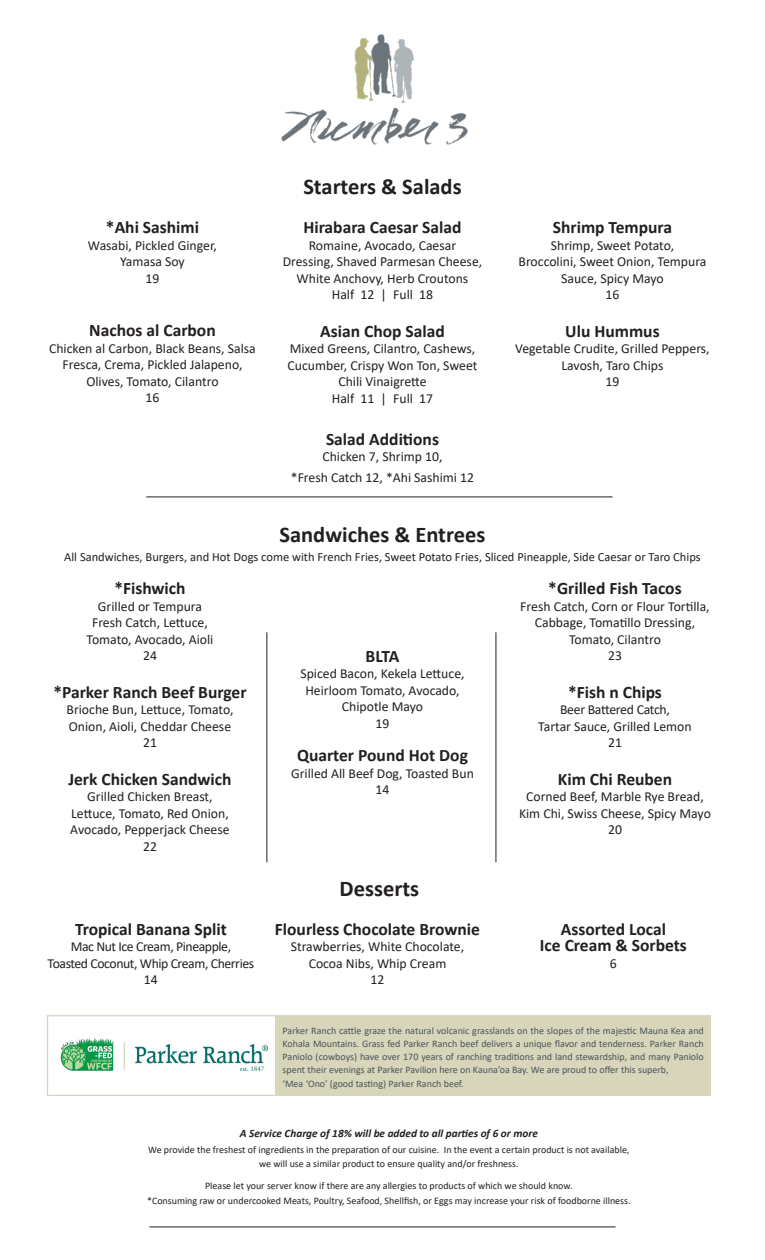
<style>
.page{position:relative;width:765px;height:1260px;background:#fff}
.page>*{position:absolute;margin:0;border:0;box-sizing:border-box;transform-origin:0 0}
.t1{font:700 22.5px "Calibri";color:#231f20}
.t2{font:700 17.5px "Calibri";color:#231f20}
.t3{font:13.75px/16.5px "Calibri";color:#231f20;text-align:center}
.t4{font:13.75px/16.5px "Calibri";letter-spacing:-.03em;color:#231f20;text-align:center}
.t5{font:13.75px "Calibri";letter-spacing:-.02em;color:#231f20}
.t6{font:12.5px "Calibri";color:#231f20}
.t7{font:italic 700 11.25px "Calibri";color:#231f20}
.t8{font:10px/13.1px "Calibri";color:#4b5358;text-align:justify}
.t9{font:10px "Calibri";color:#231f20}
</style>
<div class="page">
<hr style="left:267px;top:632px;width:1px;height:230px;background:#231f20">
<hr style="left:496px;top:632px;width:1px;height:230px;background:#231f20">
<hr style="left:149px;top:1227px;width:467px;height:1px;background:#231f20">
<hr style="left:146px;top:497px;width:466px;height:1px;background:#231f20">
<img style="left:281px;top:34px;width:187px;height:111px">
<div style="left:276px;top:1016px;width:434px;height:79px;background:#d7d6bb"></div>
<img style="left:135px;top:1044px;width:133px;height:26px">
<div style="left:47px;top:1015px;width:664px;height:81px;border:1px solid #d7d6bb"></div>
<img style="left:60px;top:1038px;width:54px;height:33px">
<svg style="left:124px;top:1042px;width:1px;height:27px"></svg>
<p class="t2" style="left:106px;top:215px;width:95px">*Ahi Sashimi</p>
<p class="t3" style="left:88px;top:237px;width:131px">Wasabi, Pickled Ginger,</p>
<p class="t3" style="left:120px;top:253px;width:66px">Yamasa Soy</p>
<p class="t3" style="left:146px;top:270px;width:15px">19</p>
<p class="t2" style="left:89px;top:318px;width:128px">Nachos al Carbon</p>
<p class="t3" style="left:49px;top:340px;width:208px">Chicken al Carbon, Black Beans, Salsa<br>Fresca, Crema, Pickled Jalapeno,<br>Olives, Tomato, Cilantro</p>
<p class="t3" style="left:146px;top:389px;width:15px">16</p>
<p class="t1" style="left:303px;top:170px;width:160px">Starters &amp; Salads</p>
<p class="t2" style="left:303px;top:215px;width:160px">Hirabara Caesar Salad</p>
<p class="t3" style="left:283px;top:237px;width:201px">Romaine, Avocado, Caesar<br>Dressing, Shaved Parmesan Cheese,<br>White Anchovy, Herb Croutons</p>
<p class="t3" style="left:332px;top:286px;width:103px">Half 12 | Full 18</p>
<p class="t2" style="left:320px;top:318px;width:126px">Asian Chop Salad</p>
<p class="t3" style="left:288px;top:340px;width:191px">Mixed Greens, Cilantro, Cashews,<br>Cucumber, Crispy Won Ton, Sweet<br>Chili Vinaigrette</p>
<p class="t3" style="left:332px;top:390px;width:103px">Half 11 | Full 17</p>
<p class="t2" style="left:326px;top:426px;width:114px">Salad Additions</p>
<p class="t3" style="left:291px;top:446px;width:185px;line-height:21px">Chicken 7, Shrimp 10,<br>*Fresh Catch 12, *Ahi Sashimi 12</p>
<p class="t2" style="left:553px;top:215px;width:121px">Shrimp Tempura</p>
<p class="t3" style="left:519px;top:237px;width:189px">Shrimp, Sweet Potato,<br>Broccolini, Sweet Onion, Tempura<br>Sauce, Spicy Mayo</p>
<p class="t3" style="left:606px;top:286px;width:15px">16</p>
<p class="t2" style="left:565px;top:318px;width:96px">Ulu Hummus</p>
<p class="t3" style="left:515px;top:340px;width:196px">Vegetable Crudite, Grilled Peppers,<br>Lavosh, Taro Chips</p>
<p class="t3" style="left:606px;top:373px;width:15px">19</p>
<p class="t1" style="left:279px;top:519px;width:207px">Sandwiches &amp; Entrees</p>
<p class="t6" style="left:64px;top:548px;width:638px">All Sandwiches, Burgers, and Hot Dogs come with French Fries, Sweet Potato Fries, Sliced Pineapple, Side Caesar or Taro Chips</p>
<p class="t2" style="left:114px;top:576px;width:73px">*Fishwich</p>
<p class="t3" style="left:98px;top:597px;width:106px">Grilled or Tempura</p>
<p class="t3" style="left:92px;top:614px;width:117px">Fresh Catch, Lettuce,</p>
<p class="t3" style="left:87px;top:630px;width:128px">Tomato, Avocado, Aioli</p>
<p class="t3" style="left:143px;top:647px;width:15px">24</p>
<p class="t2" style="left:53px;top:679px;width:195px">*Parker Ranch Beef Burger</p>
<p class="t3" style="left:67px;top:701px;width:168px">Brioche Bun, Lettuce, Tomato,</p>
<p class="t3" style="left:69px;top:717px;width:164px">Onion, Aioli, Cheddar Cheese</p>
<p class="t3" style="left:143px;top:734px;width:15px">21</p>
<p class="t2" style="left:68px;top:766px;width:165px">Jerk Chicken Sandwich</p>
<p class="t3" style="left:70px;top:788px;width:161px">Grilled Chicken Breast,<br>Lettuce, Tomato, Red Onion,<br>Avocado, Pepperjack Cheese</p>
<p class="t3" style="left:143px;top:837px;width:15px">22</p>
<p class="t2" style="left:548px;top:576px;width:135px">*Grilled Fish Tacos</p>
<p class="t3" style="left:520px;top:597px;width:191px">Fresh Catch, Corn or Flour Tortilla,</p>
<p class="t3" style="left:535px;top:614px;width:162px">Cabbage, Tomatillo Dressing,<br>Tomato, Cilantro</p>
<p class="t3" style="left:608px;top:647px;width:15px">23</p>
<p class="t2" style="left:568px;top:679px;width:95px">*Fish n Chips</p>
<p class="t5" style="left:560px;top:700px;width:111px">Beer Battered Catch,</p>
<p class="t3" style="left:538px;top:717px;width:155px">Tartar Sauce, Grilled Lemon</p>
<p class="t3" style="left:608px;top:734px;width:15px">21</p>
<p class="t2" style="left:558px;top:766px;width:116px">Kim Chi Reuben</p>
<p class="t3" style="left:519px;top:788px;width:193px">Corned Beef, Marble Rye Bread,<br>Kim Chi, Swiss Cheese, Spicy Mayo</p>
<p class="t3" style="left:608px;top:821px;width:15px">20</p>
<p class="t2" style="left:366px;top:644px;width:35px">BLTA</p>
<p class="t3" style="left:300px;top:665px;width:166px">Spiced Bacon, Kekela Lettuce,<br>Heirloom Tomato, Avocado,<br>Chipotle Mayo</p>
<p class="t3" style="left:376px;top:715px;width:15px">19</p>
<p class="t2" style="left:297px;top:743px;width:172px">Quarter Pound Hot Dog</p>
<p class="t3" style="left:291px;top:765px;width:184px">Grilled All Beef Dog, Toasted Bun</p>
<p class="t3" style="left:376px;top:781px;width:15px">14</p>
<p class="t2" style="left:75px;top:917px;width:153px">Tropical Banana Split</p>
<p class="t4" style="left:48px;top:938px;width:208px">Mac Nut Ice Cream, Pineapple,<br>Toasted Coconut, Whip Cream, Cherries</p>
<p class="t3" style="left:144px;top:971px;width:15px">14</p>
<p class="t1" style="left:340px;top:872px;width:81px">Desserts</p>
<p class="t2" style="left:275px;top:917px;width:207px">Flourless Chocolate Brownie</p>
<p class="t3" style="left:291px;top:938px;width:175px">Strawberries, White Chocolate,<br>Cocoa Nibs, Whip Cream</p>
<p class="t3" style="left:371px;top:971px;width:15px">12</p>
<p class="t2" style="left:561px;top:917px;width:107px">Assorted Local</p>
<p class="t2" style="left:540px;top:933px;width:149px">Ice Cream &amp; Sorbets</p>
<p class="t3" style="left:610px;top:955px;width:8px">6</p>
<p class="t8" style="left:283px;top:1024px;width:423px">Parker Ranch cattle graze the natural volcanic grasslands on the slopes of the majestic Mauna Kea and Kohala Mountains. Grass fed Parker Ranch beef delivers a unique flavor and tenderness. Parker Ranch Paniolo (cowboys) have over 170 years of ranching traditions and land stewardship, and many Paniolo spent their evenings at Parker Pavilion here on Kauna’oa Bay. We are proud to offer this superb,</p>
<p class="t8" style="left:283px;top:1076px;width:183px">‘Mea ‘Ono’ (good tasting) Parker Ranch beef.</p>
<p class="t7" style="left:240px;top:1125px;width:300px">A Service Charge of 18% will be added to all parties of 6 or more</p>
<p class="t9" style="left:148px;top:1143px;width:483px">We provide the freshest of ingredients in the preparation of our cuisine. In the event a certain product is not available,</p>
<p class="t9" style="left:259px;top:1157px;width:261px">we will use a similar product to ensure quality and/or freshness.</p>
<p class="t9" style="left:205px;top:1179px;width:369px">Please let your server know if there are any allergies to products of which we should know.</p>
<p class="t9" style="left:147px;top:1194px;width:485px">*Consuming raw or undercooked Meats, Poultry, Seafood, Shellfish, or Eggs may increase your risk of foodborne illness.</p>
</div>
